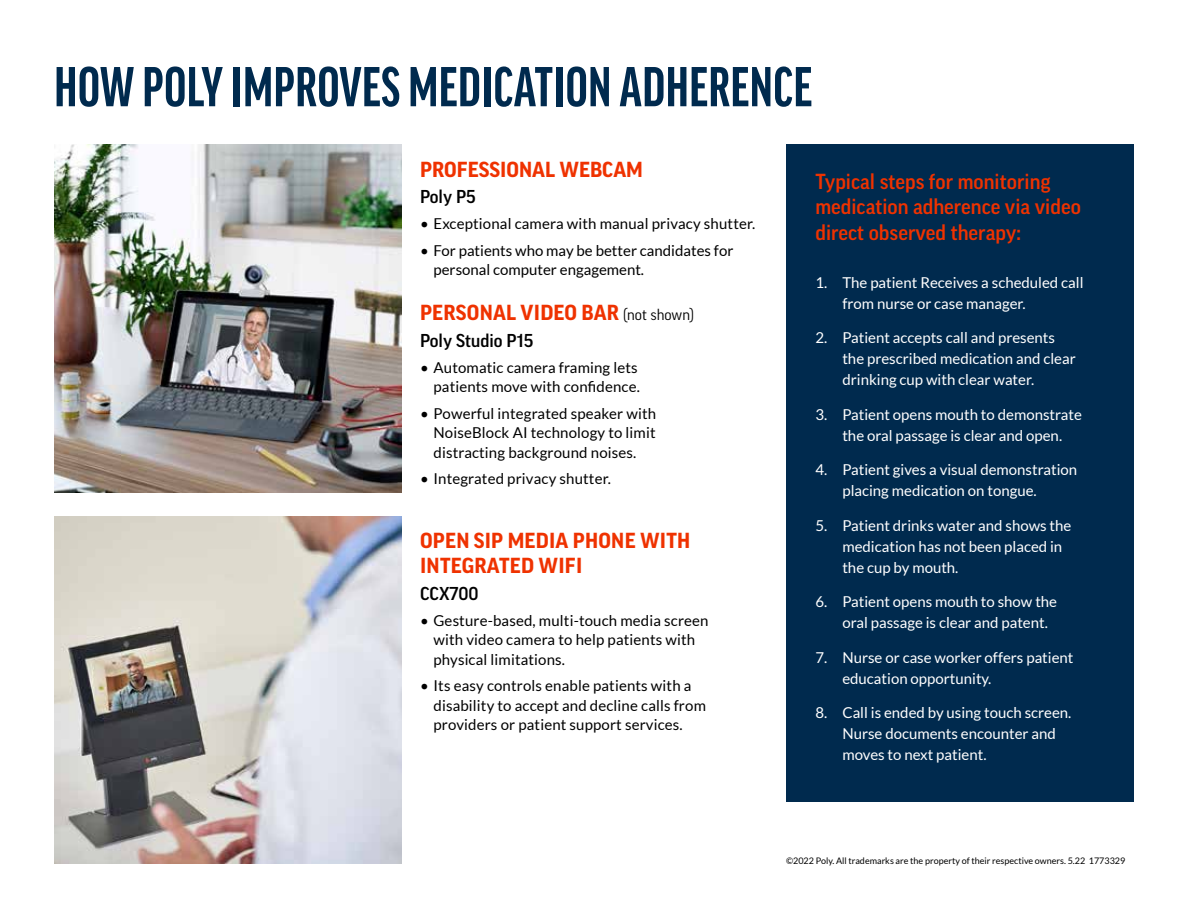
<style>
.page{position:relative;width:1188px;height:918px;background:#fff}
.page>*{position:absolute;margin:0;border:0;box-sizing:border-box;transform-origin:0 0}
.t1{font:700 extra-condensed 60px "Good Headline Pro";letter-spacing:.01em;color:#002a4e}
.t2{font:700 21px/25.2px "Good Pro";letter-spacing:.01em;color:#ef3200}
.t3{font:500 21px/25.5px "Good Pro";color:#ef3200}
.t4{font:500 18px "Good Pro";color:#000}
.t5{font:15px/21px "Lato";color:#fff}
.t6{font:15px/19.5px "Lato";letter-spacing:.01em;color:#000}
.t7{font:9px "Lato";color:#000}
.s1{font-weight:400;font-size:15px;color:#000}
</style>
<div class="page">
<img style="left:54px;top:516px;width:348px;height:348px">
<img style="left:54px;top:145px;width:348px;height:348px">
<div style="left:786px;top:145px;width:348px;height:657px;background:#002a4e"></div>
<h1 class="t1" style="left:54px;top:57px;width:759px">HOW POLY IMPROVES MEDICATION ADHERENCE</h1>
<h2 class="t2" style="left:420px;top:157px;width:224px">PROFESSIONAL WEBCAM</h2>
<p class="t4" style="left:420px;top:186px;width:57px">Poly P5</p>
<p class="t6" style="left:420px;top:214px;width:337px">• Exceptional camera with manual privacy shutter.</p>
<p class="t6" style="left:434px;top:240px;width:301px;text-indent:-14px">• For patients who may be better candidates for personal computer engagement.</p>
<h2 class="t2" style="left:420px;top:300px;width:275px">PERSONAL VIDEO BAR <span class="s1">(not shown)</span></h2>
<p class="t4" style="left:420px;top:330px;width:115px">Poly Studio P15</p>
<p class="t6" style="left:420px;top:358px;width:221px;text-align:right">• Automatic camera framing lets patients move with confidence.</p>
<p class="t6" style="left:434px;top:403px;width:224px;text-align:justify;text-indent:-14px">• Powerful integrated speaker with NoiseBlock AI technology to limit distracting background noises.</p>
<p class="t6" style="left:420px;top:469px;width:193px">• Integrated privacy shutter.</p>
<h2 class="t2" style="left:420px;top:528px;width:272px">OPEN SIP MEDIA PHONE WITH<br>INTEGRATED WIFI</h2>
<p class="t4" style="left:420px;top:583px;width:60px">CCX700</p>
<p class="t6" style="left:434px;top:611px;width:277px;text-indent:-14px">• Gesture-based, multi-touch media screen with video camera to help patients with physical limitations.</p>
<p class="t6" style="left:434px;top:676px;width:274px;text-indent:-14px">• Its easy controls enable patients with a disability to accept and decline calls from providers or patient support services.</p>
<h2 class="t3" style="left:815px;top:169px;width:267px">Typical steps for monitoring medication adherence via video direct observed therapy:</h2>
<p class="t5" style="left:842px;top:272px;width:243px;text-indent:-27px">1. The patient Receives a scheduled call from nurse or case manager.</p>
<p class="t5" style="left:842px;top:327px;width:235px;text-indent:-27px">2. Patient accepts call and presents the prescribed medication and clear drinking cup with clear water.</p>
<p class="t5" style="left:815px;top:404px;width:268px;text-align:center">3. Patient opens mouth to demonstrate the oral passage is clear and open.</p>
<p class="t5" style="left:842px;top:459px;width:236px;text-indent:-27px">4. Patient gives a visual demonstration placing medication on tongue.</p>
<p class="t5" style="left:842px;top:515px;width:230px;text-indent:-27px">5. Patient drinks water and shows the medication has not been placed in the cup by mouth.</p>
<p class="t5" style="left:842px;top:591px;width:216px;text-indent:-27px">6. Patient opens mouth to show the oral passage is clear and patent.</p>
<p class="t5" style="left:842px;top:647px;width:233px;text-indent:-27px">7. Nurse or case worker offers patient education opportunity.</p>
<p class="t5" style="left:842px;top:702px;width:231px;text-indent:-27px">8. Call is ended by using touch screen.<br>Nurse documents encounter and moves to next patient.</p>
<p class="t7" style="left:786px;top:856px;width:341px">©2022 Poly. All trademarks are the property of their respective owners. 5.22 1773329</p>
</div>
